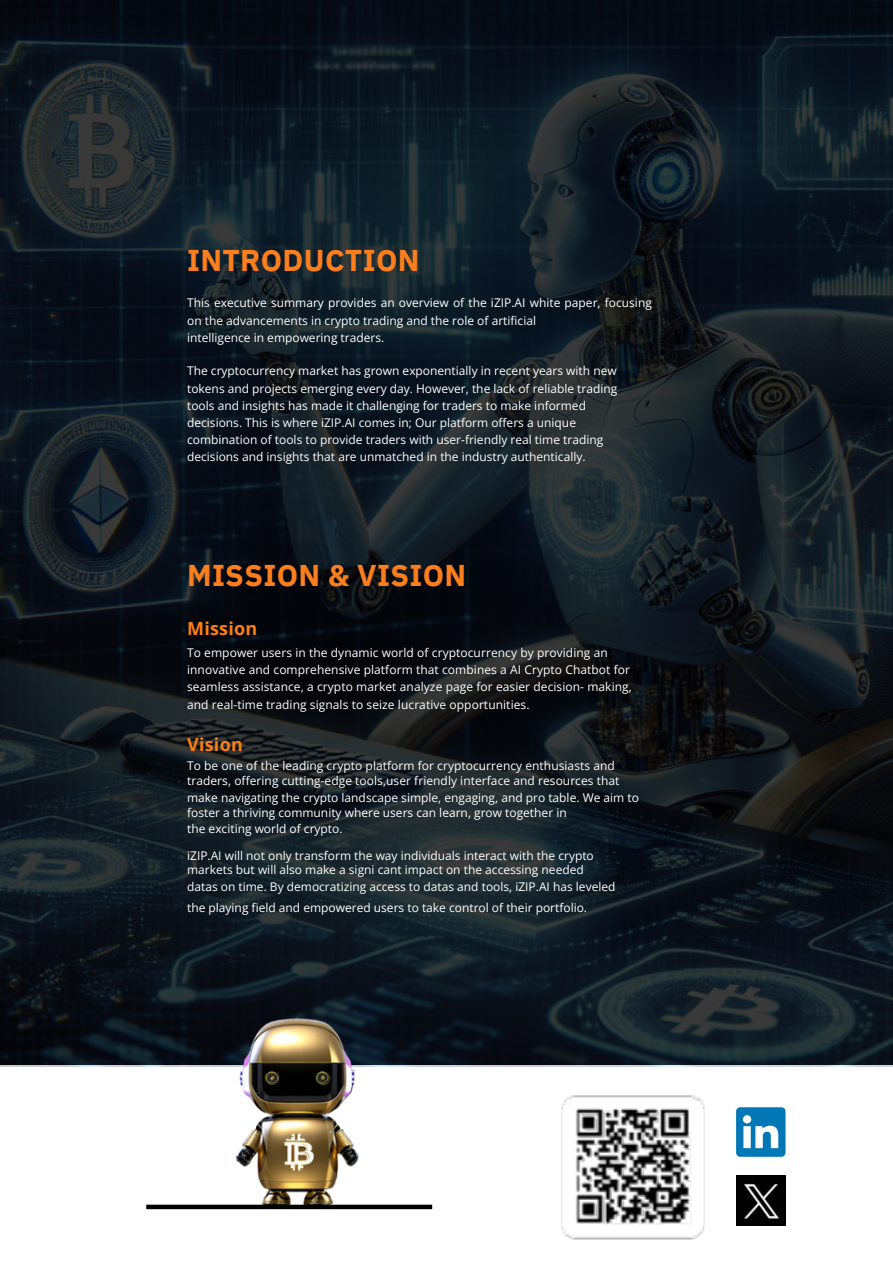
<style>
.page{position:relative;width:893px;height:1264px;background:#fff}
.page>*{position:absolute;margin:0;border:0;box-sizing:border-box;transform-origin:0 0}
.t1{font:700 30px "IBM Plex Sans";letter-spacing:.01em;color:#fc7e1d}
.t2{font:700 18px "Open Sans";letter-spacing:.015em;color:#ff7f14}
.t3{font:12px/17px "Open Sans";color:#fff}
</style>
<div class="page">
<img style="left:0;top:0;width:892px;height:1066px">
<img style="left:173px;top:983px;width:249px;height:227px">
<div style="left:146px;top:1204px;width:286px;height:5px;background:#000"></div>
<img style="left:561px;top:1095px;width:143px;height:144px">
<svg style="left:736px;top:1107px;width:49px;height:49px"></svg>
<img style="left:577px;top:1108px;width:114px;height:116px">
<img style="left:576px;top:1107px;width:113px;height:116px">
<img style="left:736px;top:1175px;width:49px;height:50px">
<h1 class="t1" style="left:187px;top:240px;width:234px">INTRODUCTION</h1>
<p class="t3" style="left:187px;top:293px;width:466px;line-height:18px">This executive summary provides an overview of the iZIP.AI white paper, focusing on the advancements in crypto trading and the role of artificial</p>
<h2 class="t3" style="left:187px;top:329px;width:199px">intelligence in empowering traders.</h2>
<p class="t3" style="left:187px;top:362px;width:431px">The cryptocurrency market has grown exponentially in recent years with new</p>
<p class="t3" style="left:187px;top:380px;width:431px">tokens and projects emerging every day. However, the lack of reliable trading</p>
<p class="t3" style="left:187px;top:397px;width:400px">tools and insights has made it challenging for traders to make informed</p>
<p class="t3" style="left:187px;top:414px;width:390px">decisions. This is where iZIP.AI comes in; Our platform offers a unique</p>
<p class="t3" style="left:187px;top:431px;width:417px">combination of tools to provide traders with user-friendly real time trading</p>
<p class="t3" style="left:187px;top:448px;width:400px">decisions and insights that are unmatched in the industry authentically.</p>
<p class="t1" style="left:187px;top:555px;width:280px">MISSION &amp; VISION</p>
<p class="t2" style="left:187px;top:615px;width:72px">Mission</p>
<p class="t3" style="left:187px;top:644px;width:446px">To empower users in the dynamic world of cryptocurrency by providing an innovative and comprehensive platform that combines a AI Crypto Chatbot for seamless assistance, a crypto market analyze page for easier decision- making, and real-time trading signals to seize lucrative opportunities.</p>
<p class="t2" style="left:187px;top:731px;width:57px">Vision</p>
<p class="t3" style="left:187px;top:758px;width:434px;line-height:15px">To be one of the leading crypto platform for cryptocurrency enthusiasts and traders, offering cutting-edge tools,user friendly interface and resources that</p>
<p class="t3" style="left:187px;top:789px;width:453px">make navigating the crypto landscape simple, engaging, and pro table. We aim to</p>
<h1 class="t3" style="left:187px;top:804px;width:381px">foster a thriving community where users can learn, grow together in</h1>
<h2 class="t3" style="left:187px;top:820px;width:157px">the exciting world of crypto.</h2>
<p class="t3" style="left:187px;top:848px;width:408px;line-height:14px">iZIP.AI will not only transform the way individuals interact with the crypto markets but will also make a signi cant impact on the accessing needed</p>
<p class="t3" style="left:187px;top:877px;width:430px">datas on time. By democratizing access to datas and tools, iZIP.AI has leveled</p>
<p class="t3" style="left:187px;top:898px;width:401px">the playing field and empowered users to take control of their portfolio.</p>
</div>
